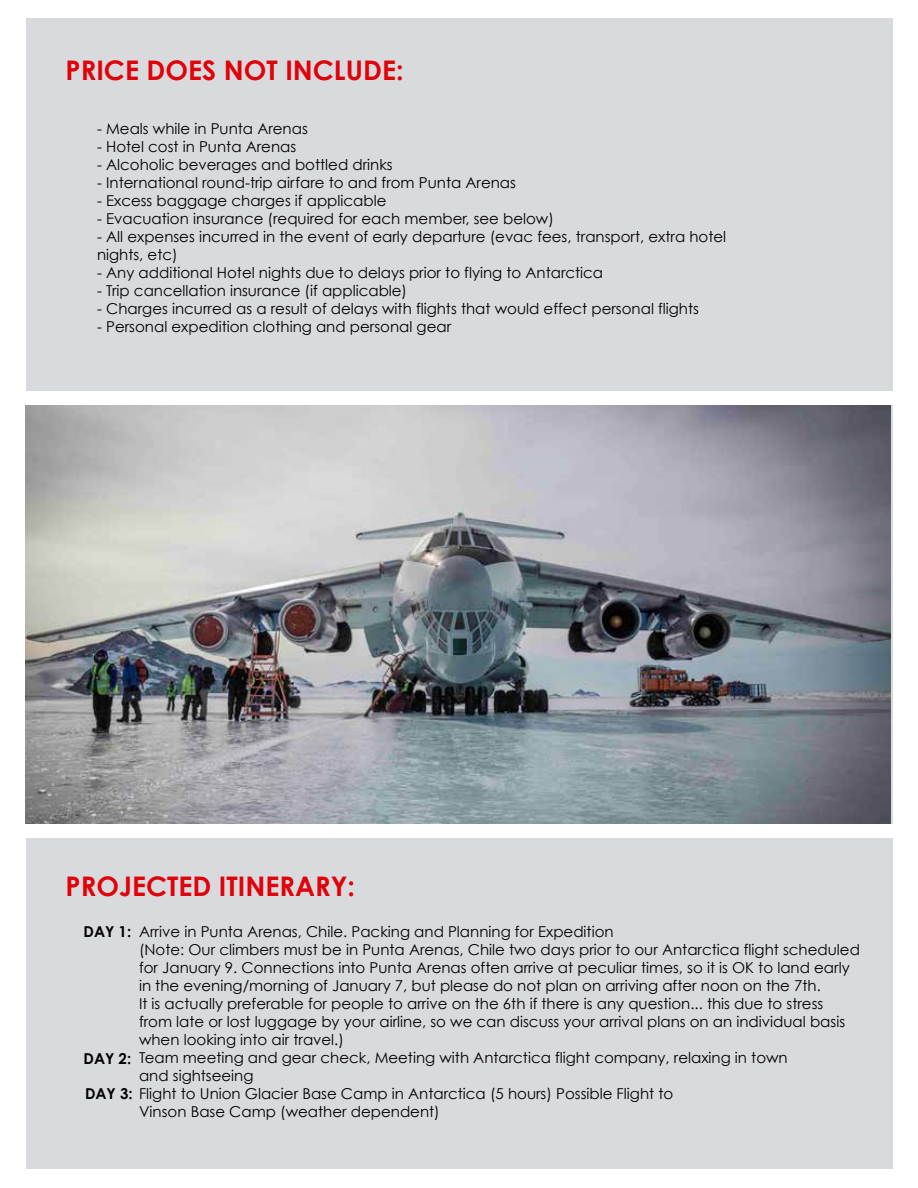
<style>
.page{position:relative;width:918px;height:1188px;background:#fff}
.page>*{position:absolute;margin:0;border:0;box-sizing:border-box;transform-origin:0 0}
.t1{font:700 27px "Century Gothic";color:#df0209}
.t2{font:15px/18px "Century Gothic";color:#000}
.t3{font:700 15px "Century Gothic";color:#000}
.s1{font-weight:700}
</style>
<div class="page">
<div style="left:26px;top:19px;width:866px;height:1150px;background:#d9dade"></div>
<div style="left:7px;top:392px;width:901px;height:13px;background:#fff"></div>
<img style="left:26px;top:405px;width:865px;height:419px">
<div style="left:7px;top:824px;width:901px;height:14px;background:#fff"></div>
<h1 class="t1" style="left:66px;top:53px;width:340px">PRICE DOES NOT INCLUDE:</h1>
<p class="t2" style="left:97px;top:119px;width:212px">- Meals while in Punta Arenas</p>
<p class="t2" style="left:97px;top:137px;width:201px">- Hotel cost in Punta Arenas</p>
<p class="t2" style="left:97px;top:155px;width:297px">- Alcoholic beverages and bottled drinks</p>
<p class="t2" style="left:97px;top:173px;width:420px">- International round-trip airfare to and from Punta Arenas</p>
<p class="t2" style="left:97px;top:191px;width:291px">- Excess baggage charges if applicable</p>
<p class="t2" style="left:97px;top:209px;width:458px">- Evacuation insurance (required for each member, see below)</p>
<p class="t2" style="left:97px;top:227px;width:631px">- All expenses incurred in the event of early departure (evac fees, transport, extra hotel nights, etc)</p>
<p class="t2" style="left:97px;top:263px;width:508px">- Any additional Hotel nights due to delays prior to flying to Antarctica</p>
<p class="t2" style="left:97px;top:281px;width:312px">- Trip cancellation insurance (if applicable)</p>
<p class="t2" style="left:97px;top:299px;width:604px">- Charges incurred as a result of delays with flights that would effect personal flights</p>
<p class="t2" style="left:97px;top:317px;width:356px">- Personal expedition clothing and personal gear</p>
<h1 class="t1" style="left:66px;top:869px;width:291px">PROJECTED ITINERARY:</h1>
<p class="t3" style="left:84px;top:922px;width:49px">DAY 1:</p>
<p class="t2" style="left:139px;top:922px;width:722px">Arrive in Punta Arenas, Chile. Packing and Planning for Expedition<br>(Note: Our climbers must be in Punta Arenas, Chile two days prior to our Antarctica flight scheduled for January 9. Connections into Punta Arenas often arrive at peculiar times, so it is OK to land early in the evening/morning of January 7, but please do not plan on arriving after noon on the 7th.<br>It is actually preferable for people to arrive on the 6th if there is any question... this due to stress from late or lost luggage by your airline, so we can discuss your arrival plans on an individual basis when looking into air travel.)<br>Team meeting and gear check, Meeting with Antarctica flight company, relaxing in town<br>and sightseeing</p>
<p class="t2" style="left:139px;top:1102px;width:302px">Vinson Base Camp (weather dependent)</p>
<p class="t3" style="left:84px;top:1050px;width:49px">DAY 2:</p>
<p class="t2" style="left:85px;top:1084px;width:590px"><span class="s1">DAY 3:</span> Flight to Union Glacier Base Camp in Antarctica (5 hours) Possible Flight to</p>
</div>
